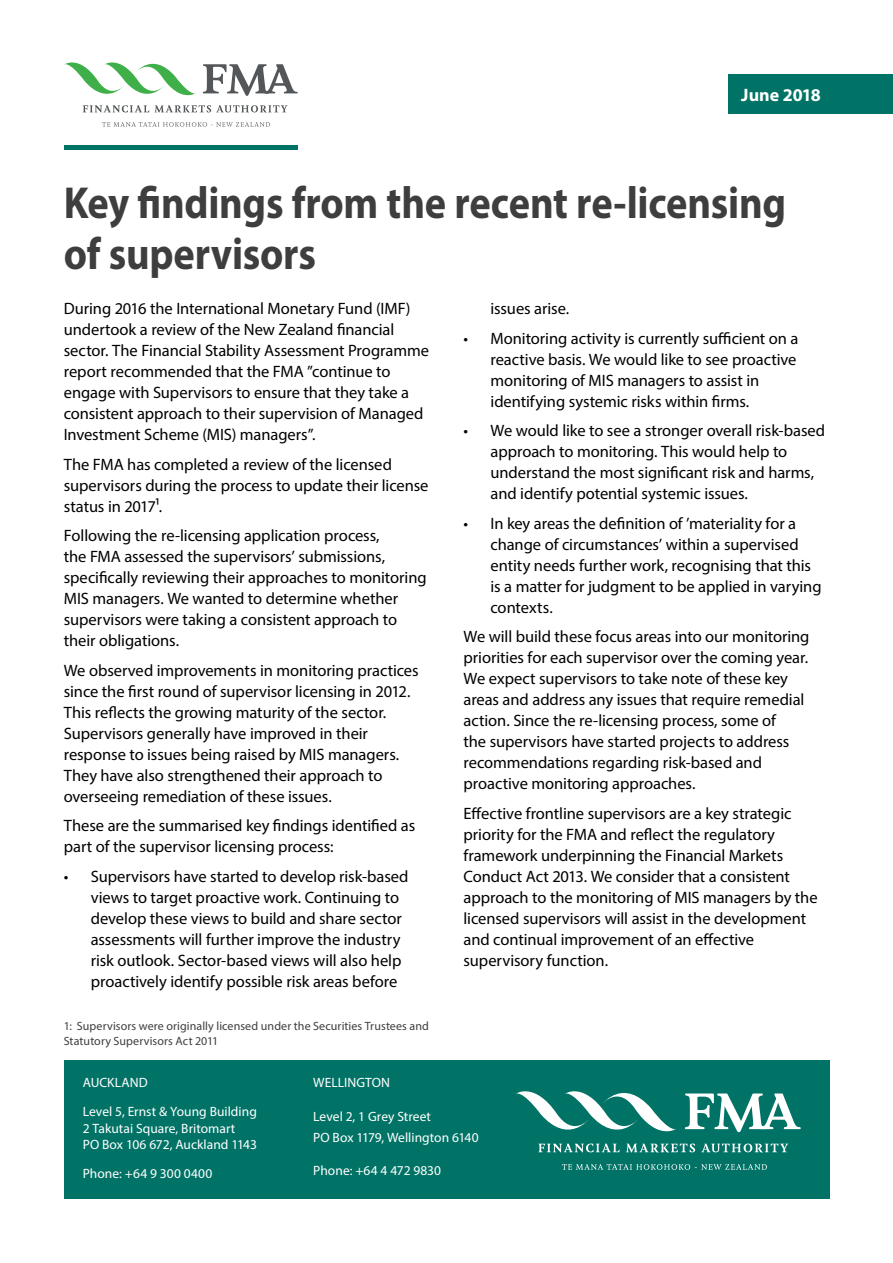
<style>
.page{position:relative;width:893px;height:1263px;background:#fff}
.page>*{position:absolute;margin:0;border:0;box-sizing:border-box;transform-origin:0 0}
.Main_Header{font:700 45px/51px "Myriad Pro";letter-spacing:-.005em;color:#3e3e3f;scale:.9 1}
.Body{font:700 18px "Myriad Pro";letter-spacing:-.005em;color:#fff}
.Body-2{font:16.5px/21px "Myriad Pro";letter-spacing:-.005em;color:#000}
.Body-3{font:13.5px/16.5px "Myriad Pro";letter-spacing:.005em;color:#fff}
.Note{font:12px/15px "Myriad Pro";letter-spacing:.01em;color:#3e3e3f}
</style>
<div class="page">
<hr style="left:64px;top:146px;width:234px;height:4px;background:#007366">
<svg style="left:102px;top:122px;width:168px;height:5px"></svg>
<svg style="left:64px;top:62px;width:234px;height:51px"></svg>
<div style="left:729px;top:74px;width:164px;height:40px;background:#007366"></div>
<div style="left:64px;top:1060px;width:765px;height:139px;background:#007366"></div>
<svg style="left:562px;top:1164px;width:205px;height:6px"></svg>
<svg style="left:515px;top:1091px;width:286px;height:61px"></svg>
<p class="Body" style="left:741px;top:83px;width:81px">June 2018</p>
<p class="Main_Header" style="left:64px;top:176px;width:804px">Key findings from the recent re-licensing of supervisors</p>
<p class="Body-2" style="left:64px;top:298px;width:367px">During 2016 the International Monetary Fund (IMF) undertook a review of the New Zealand financial sector. The Financial Stability Assessment Programme report recommended that the FMA ”continue to engage with Supervisors to ensure that they take a consistent approach to their supervision of Managed Investment Scheme (MIS) managers”.</p>
<p class="Body-2" style="left:64px;top:453px;width:366px">The FMA has completed a review of the licensed supervisors during the process to update their license status in 20171.</p>
<p class="Body-2" style="left:64px;top:525px;width:364px">Following the re-licensing application process,<br>the FMA assessed the supervisors’ submissions, specifically reviewing their approaches to monitoring MIS managers. We wanted to determine whether supervisors were taking a consistent approach to their obligations.</p>
<p class="Body-2" style="left:64px;top:659px;width:356px">We observed improvements in monitoring practices since the first round of supervisor licensing in 2012.<br>This reflects the growing maturity of the sector.<br>Supervisors generally have improved in their response to issues being raised by MIS managers.<br>They have also strengthened their approach to overseeing remediation of these issues.</p>
<p class="Body-2" style="left:64px;top:815px;width:353px">These are the summarised key findings identified as part of the supervisor licensing process:</p>
<p class="Body-2" style="left:91px;top:865px;width:319px;text-indent:-27px">• Supervisors have started to develop risk-based views to target proactive work. Continuing to develop these views to build and share sector assessments will further improve the industry risk outlook. Sector-based views will also help proactively identify possible risk areas before</p>
<p class="Note" style="left:64px;top:1018px;width:367px">1: Supervisors were originally licensed under the Securities Trustees and<br>Statutory Supervisors Act 2011</p>
<p class="Body-2" style="left:490px;top:298px;width:80px">issues arise.</p>
<p class="Body-2" style="left:490px;top:327px;width:310px;text-indent:-27px">• Monitoring activity is currently sufficient on a reactive basis. We would like to see proactive monitoring of MIS managers to assist in identifying systemic risks within firms.</p>
<p class="Body-2" style="left:490px;top:420px;width:336px;text-indent:-27px">• We would like to see a stronger overall risk-based approach to monitoring. This would help to understand the most significant risk and harms, and identify potential systemic issues.</p>
<p class="Body-2" style="left:490px;top:512px;width:333px;text-indent:-27px">• In key areas the definition of ’materiality for a change of circumstances’ within a supervised entity needs further work, recognising that this is a matter for judgment to be applied in varying contexts.</p>
<p class="Body-2" style="left:463px;top:626px;width:347px">We will build these focus areas into our monitoring priorities for each supervisor over the coming year.<br>We expect supervisors to take note of these key areas and address any issues that require remedial action. Since the re-licensing process, some of<br>the supervisors have started projects to address recommendations regarding risk-based and proactive monitoring approaches.</p>
<p class="Body-2" style="left:463px;top:802px;width:356px">Effective frontline supervisors are a key strategic priority for the FMA and reflect the regulatory framework underpinning the Financial Markets Conduct Act 2013. We consider that a consistent approach to the monitoring of MIS managers by the licensed supervisors will assist in the development and continual improvement of an effective supervisory function.</p>
<p class="Body-3" style="left:83px;top:1074px;width:66px">AUCKLAND</p>
<p class="Body-3" style="left:83px;top:1103px;width:176px">Level 5, Ernst &amp; Young Building<br>2 Takutai Square, Britomart<br>PO Box 106 672, Auckland 1143</p>
<p class="Body-3" style="left:83px;top:1165px;width:131px">Phone: +64 9 300 0400</p>
<p class="Body-3" style="left:313px;top:1074px;width:78px">WELLINGTON</p>
<p class="Body-3" style="left:313px;top:1105px;width:167px;line-height:21px">Level 2, 1 Grey Street<br>PO Box 1179, Wellington 6140</p>
<p class="Body-3" style="left:313px;top:1162px;width:129px">Phone: +64 4 472 9830</p>
</div>
